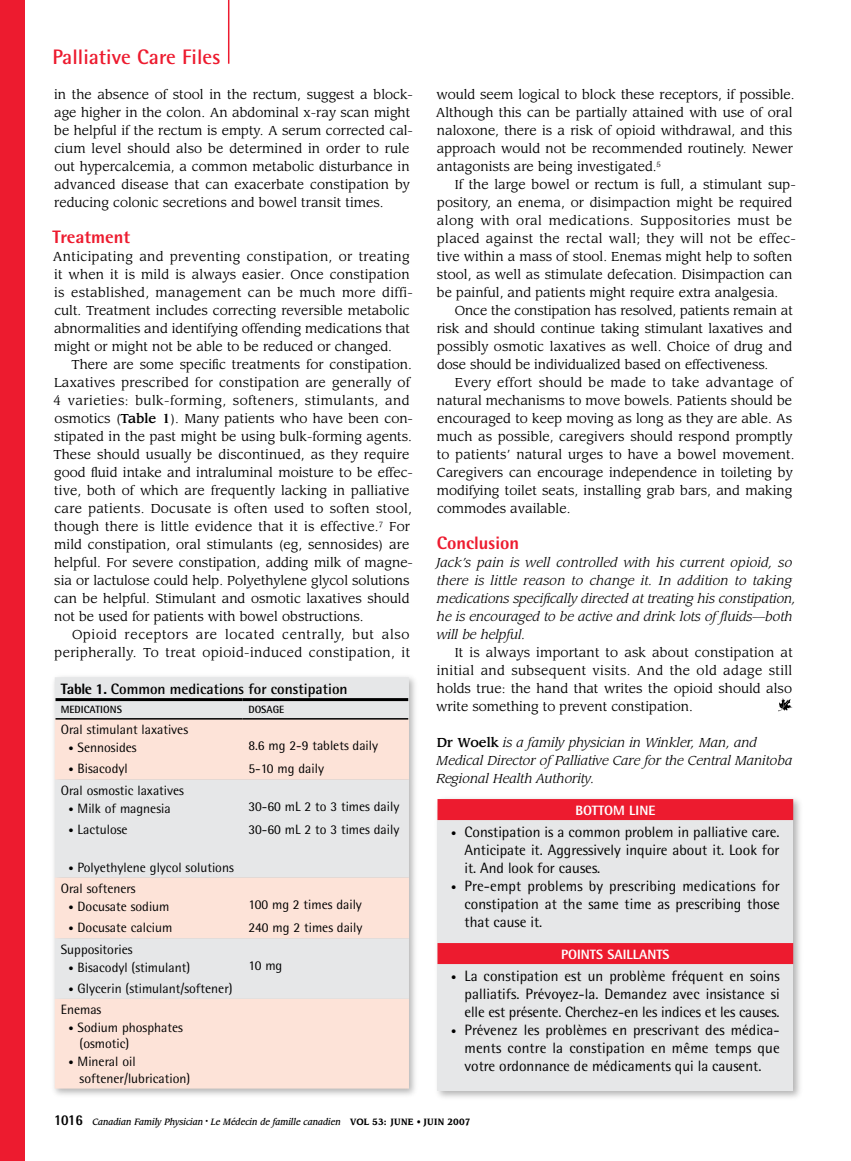
<style>
.page{position:relative;width:851px;height:1161px;background:#fff}
.page>*{position:absolute;margin:0;border:0;box-sizing:border-box;transform-origin:0 0}
.t1{font:700 21px "Rotis Semi Sans Std";color:#ed1b2f}
.t2{font:800 18px "Rotis Semi Sans Std";color:#ed1b2f}
.t3{font:15px/18px "Rotis Semi Sans Std";color:#000;text-align:justify}
.t4{font:700 15px "Rotis Semi Sans Std";color:#000}
.t5{font:13.5px/21.3px "Rotis Semi Sans Std";color:#000}
.t6{font:800 13.5px "Rotis Semi Sans Std";color:#fff}
.t7{font:12.75px/18px "Leawood Std";color:#000}
.t8{font:italic 12.75px/18px "Leawood Std";color:#000}
.t9{font:12.75px/18px "Leawood Std";letter-spacing:.03em;color:#000;text-align:right}
.t10{font:700 10.5px "Rotis Semi Sans Std";color:#000}
.t11{font:italic 500 9px "Leawood Std";color:#000;scale:.9 1}
.s1{font-weight:500}
.s2{font-weight:800}
.s3{font-family:"Leawood Std";font-size:10.5px}
.s4{font-weight:500;font-style:normal}
.s5{font-size:10.5px}
.s6{font-family:"Rotis Semi Sans Std";font-weight:800;font-style:normal;font-size:15px}
.s7{font-weight:700;font-style:normal}
</style>
<div class="page">
<div style="left:0;top:0;width:24px;height:1161px;background:#ed1b2f"></div>
<hr style="left:228px;top:0;width:1px;height:64px;background:#ed1b2f">
<svg style="left:778px;top:698px;width:14px;height:13px"></svg>
<div style="left:433px;top:795px;width:371px;height:306px;background:#000;opacity:.3"></div>
<div style="left:437px;top:810px;width:356px;height:281px;background:#e6e7e8"></div>
<div style="left:437px;top:799px;width:356px;height:21px;background:#ed1b2f"></div>
<div style="left:437px;top:943px;width:356px;height:21px;background:#ed1b2f"></div>
<div style="left:50px;top:673px;width:370px;height:427px;background:#000;opacity:.3"></div>
<div style="left:55px;top:677px;width:354px;height:42px;background:#e6e7e8"></div>
<svg style="left:55px;top:719px;width:354px;height:370px;fill:#fde3d8"></svg>
<hr style="left:56px;top:698px;width:186px;height:3px;background:#000">
<hr style="left:242px;top:698px;width:166px;height:3px;background:#000">
<hr style="left:56px;top:718px;width:186px;height:2px;background:#000">
<hr style="left:242px;top:718px;width:166px;height:2px;background:#000">
<h1 class="t1" style="left:52px;top:44px;width:170px">Palliative Care Files</h1>
<p class="t7" style="left:54px;top:86px;width:360px">in the absence of stool in the rectum, suggest a block&shy;age higher in the colon. An abdominal x-ray scan might be helpful if the rectum is empty. A serum corrected cal&shy;cium level should also be determined in order to rule out hypercalcemia, a common metabolic disturbance in advanced disease that can exacerbate constipation by reducing colonic secretions and bowel transit times.</p>
<h2 class="t2" style="left:53px;top:225px;width:79px">Treatment</h2>
<p class="t7" style="left:53px;top:248px;width:361px">Anticipating and preventing constipation, or treating it when it is mild is always easier. Once constipation is established, management can be much more diffi&shy;cult. Treatment includes correcting reversible metabolic abnormalities and identifying offending medications that might or might not be able to be reduced or changed.</p>
<p class="t7" style="left:53px;top:356px;width:361px;text-indent:18px">There are some specific treatments for constipation.<br>Laxatives prescribed for constipation are generally of 4 varieties: bulk-forming, softeners, stimulants, and osmotics (<span class="s1">Table 1</span>). Many patients who have been con&shy;stipated in the past might be using bulk-forming agents.<br>These should usually be discontinued, as they require good fluid intake and intraluminal moisture to be effec&shy;tive, both of which are frequently lacking in palliative care patients. Docusate is often used to soften stool, though there is little evidence that it is effective.<sup>7</sup> For mild constipation, oral stimulants (eg, sennosides) are helpful. For severe constipation, adding milk of magne&shy;sia or lactulose could help. Polyethylene glycol solutions can be helpful. Stimulant and osmotic laxatives should not be used for patients with bowel obstructions.</p>
<p class="t9" style="left:54px;top:626px;width:357px">Opioid receptors are located centrally, but also peripherally. To treat opioid-induced constipation, it</p>
<p class="t4" style="left:61px;top:679px;width:288px"><span class="s2">Table 1.</span> Common medications for constipation</p>
<p class="t10" style="left:61px;top:703px;width:63px">Medications</p>
<p class="t10" style="left:248px;top:703px;width:37px">Dosage</p>
<p class="t5" style="left:61px;top:719px;width:129px">Oral stimulant laxatives</p>
<p class="t5" style="left:68px;top:737px;width:70px"><span class="s3">•</span> Sennosides</p>
<p class="t5" style="left:248px;top:735px;width:131px">8.6 mg 2-9 tablets daily</p>
<p class="t5" style="left:68px;top:758px;width:61px"><span class="s3">•</span> Bisacodyl</p>
<p class="t5" style="left:248px;top:758px;width:77px">5-10 mg daily</p>
<p class="t5" style="left:61px;top:779px;width:125px">Oral osmostic laxatives</p>
<p class="t5" style="left:68px;top:797px;width:104px"><span class="s3">•</span> Milk of magnesia</p>
<p class="t5" style="left:248px;top:796px;width:152px">30-60 mL 2 to 3 times daily</p>
<p class="t5" style="left:68px;top:819px;width:61px"><span class="s3">•</span> Lactulose</p>
<p class="t5" style="left:248px;top:819px;width:152px">30-60 mL 2 to 3 times daily</p>
<p class="t5" style="left:61px;top:856px;width:174px;text-indent:8px"><span class="s3">•</span> Polyethylene glycol solutions<br>Oral softeners</p>
<p class="t5" style="left:68px;top:896px;width:102px"><span class="s3">•</span> Docusate sodium</p>
<p class="t5" style="left:248px;top:894px;width:115px">100 mg 2 times daily</p>
<p class="t5" style="left:68px;top:917px;width:105px"><span class="s3">•</span> Docusate calcium</p>
<p class="t5" style="left:248px;top:917px;width:115px">240 mg 2 times daily</p>
<p class="t5" style="left:61px;top:938px;width:73px">Suppositories</p>
<p class="t5" style="left:68px;top:956px;width:123px"><span class="s3">•</span> Bisacodyl (stimulant)</p>
<p class="t5" style="left:248px;top:954px;width:35px">10 mg</p>
<p class="t5" style="left:61px;top:978px;width:173px;text-indent:8px"><span class="s3">•</span> Glycerin (stimulant/softener)<br>Enemas</p>
<p class="t5" style="left:80px;top:1019px;width:105px;line-height:16.2px;text-indent:-11px"><span class="s3">•</span> Sodium phosphates (osmotic)</p>
<p class="t5" style="left:80px;top:1054px;width:112px;line-height:16.2px;text-indent:-11px"><span class="s3">•</span> Mineral oil softener/lubrication)</p>
<p class="t7" style="left:435px;top:86px;width:360px">would seem logical to block these receptors, if possible.<br>Although this can be partially attained with use of oral naloxone, there is a risk of opioid withdrawal, and this approach would not be recommended routinely. Newer antagonists are being investigated.<sup>5</sup></p>
<p class="t7" style="left:437px;top:176px;width:360px;text-indent:18px">If the large bowel or rectum is full, a stimulant sup&shy;pository, an enema, or disimpaction might be required along with oral medications. Suppositories must be placed against the rectal wall; they will not be effec&shy;tive within a mass of stool. Enemas might help to soften stool, as well as stimulate defecation. Disimpaction can be painful, and patients might require extra analgesia.</p>
<p class="t7" style="left:437px;top:302px;width:357px;text-align:justify;text-indent:18px">Once the constipation has resolved, patients remain at risk and should continue taking stimulant laxatives and possibly osmotic laxatives as well. Choice of drug and dose should be individualized based on effectiveness.</p>
<p class="t7" style="left:437px;top:374px;width:359px;text-indent:18px">Every effort should be made to take advantage of natural mechanisms to move bowels. Patients should be encouraged to keep moving as long as they are able. As much as possible, caregivers should respond promptly to patients’ natural urges to have a bowel movement.<br>Caregivers can encourage independence in toileting by modifying toilet seats, installing grab bars, and making commodes available.</p>
<h2 class="t2" style="left:437px;top:531px;width:84px">Conclusion</h2>
<p class="t8" style="left:436px;top:554px;width:361px">Jack’s pain is well controlled with his current opioid, so there is little reason to change it. In addition to taking medications specifically directed at treating his constipation, he is encouraged to be active and drink lots of fluids—both will be helpful.</p>
<p class="t7" style="left:436px;top:644px;width:358px;text-align:justify;text-indent:18px">It is always important to ask about constipation at initial and subsequent visits. And the old adage still holds true: the hand that writes the opioid should also write something to prevent constipation.</p>
<p class="t8" style="left:436px;top:734px;width:357px"><span class="s4">Dr Woelk</span> is a family physician in Winkler, Man, and<br>Medical Director of Palliative Care for the Central Manitoba<br>Regional Health Authority.</p>
<p class="t6" style="left:575px;top:802px;width:80px">Bottom Line</p>
<p class="t3" style="left:464px;top:823px;width:317px;text-indent:-13px"><span class="s5">•</span> Constipation is a common problem in palliative care.<br>Anticipate it. Aggressively inquire about it. Look for it. And look for causes.</p>
<p class="t3" style="left:464px;top:877px;width:317px;text-indent:-14px"><span class="s5">•</span> Pre-empt problems by prescribing medications for constipation at the same time as prescribing those that cause it.</p>
<p class="t6" style="left:561px;top:946px;width:110px">POINTS SAILLANTS</p>
<p class="t3" style="left:464px;top:967px;width:317px;text-indent:-14px"><span class="s5">•</span> La constipation est un problème fréquent en soins palliatifs. Prévoyez-la. Demandez avec insistance si elle est présente. Cherchez-en les indices et les causes.</p>
<p class="t3" style="left:464px;top:1021px;width:317px;text-indent:-14px"><span class="s5">•</span> Prévenez les problèmes en prescrivant des médica&shy;ments contre la constipation en même temps que votre ordonnance de médicaments qui la causent.</p>
<p class="t11" style="left:54px;top:1116px;width:464px"><span class="s6">1016</span> Canadian Family Physician <sup>•</sup> Le Médecin de famille canadien <span class="s7">VOL 53: JUNE • JUIN 2007</span></p>
</div>
